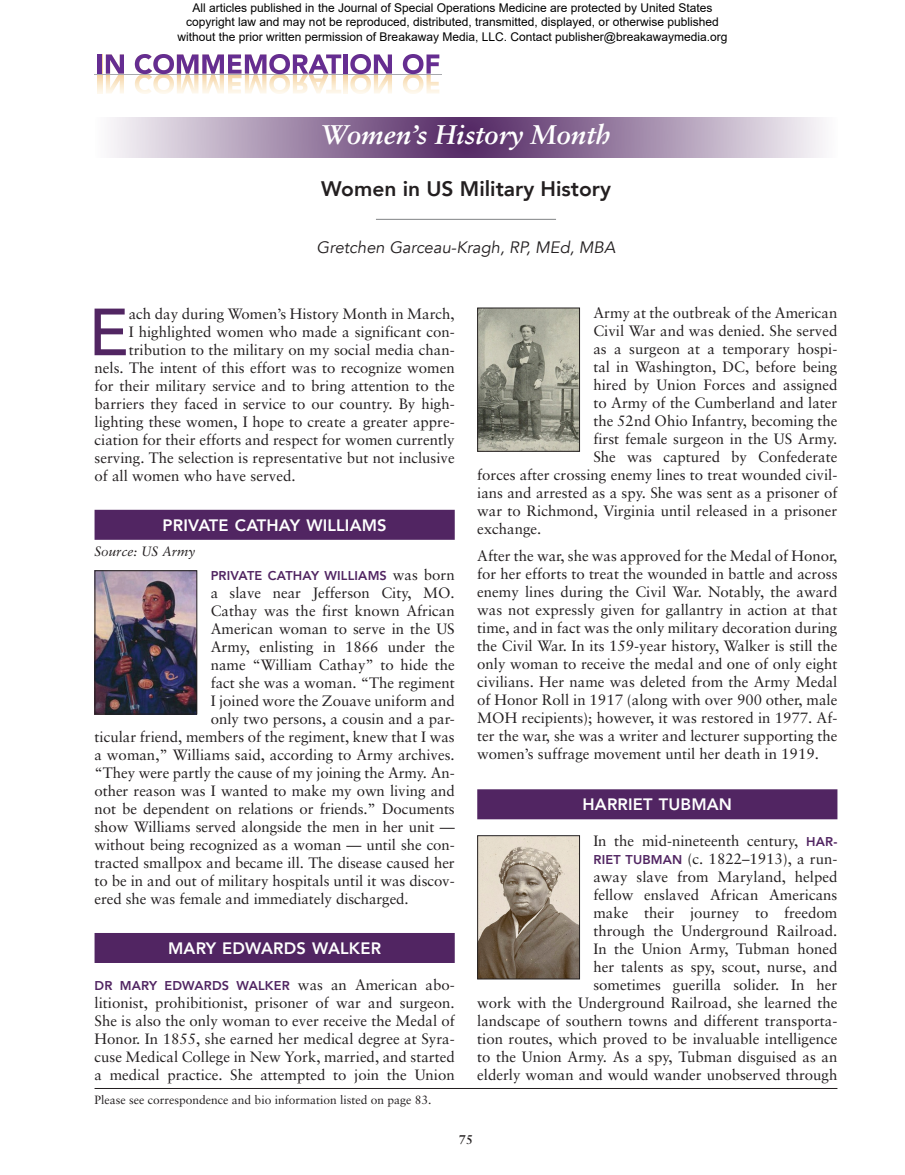
<style>
.page{position:relative;width:905px;height:1175px;background:#fff}
.page>*{position:absolute;margin:0;border:0;box-sizing:border-box;transform-origin:0 0}
.t1{font:500 65.85px "Avenir";color:#512562}
.t2{font:italic 700 27px "Sabon";color:#fff}
.t3{font:800 21px "Avenir";color:#231f20}
.t4{font:800 16.5px "Avenir";letter-spacing:.01em;color:#fff}
.t5{font:italic 16.5px "Avenir";color:#231f20}
.t6{font:15px/18px "Sabon";color:#231f20;text-align:justify}
.t7{font:italic 13.5px "Sabon";color:#231f20}
.t8{font:800 12.75px "Avenir";letter-spacing:.015em;color:#512562}
.t9{font:700 12.75px "Sabon";color:#231f20}
.t10{font:12px/14.4px "Arial";color:#000;text-align:center}
.t11{font:12px "Sabon";color:#231f20}
.s1{font-family:"Sabon";font-weight:400;font-size:15px;color:#231f20}
.s2{font-family:"Avenir";font-weight:800;font-size:12.75px;color:#512562}
</style>
<div class="page">
<hr style="left:94px;top:1088px;width:743px;height:1px;background:#231f20">
<div style="left:94px;top:510px;width:360px;height:30px;background:#512562"></div>
<div style="left:94px;top:933px;width:360px;height:30px;background:#512562"></div>
<img style="left:96px;top:572px;width:99px;height:140px">
<div style="left:94px;top:570px;width:103px;height:144px;border:1px solid #231f20"></div>
<hr style="left:376px;top:219px;width:180px;height:1px;background:#808285">
<div style="left:477px;top:789px;width:360px;height:30px;background:#512562"></div>
<img style="left:479px;top:837px;width:99px;height:140px">
<div style="left:477px;top:835px;width:103px;height:144px;border:1px solid #231f20"></div>
<img style="left:106px;top:75px;width:18px;height:18px">
<img style="left:135px;top:75px;width:39px;height:19px">
<img style="left:177px;top:75px;width:21px;height:18px">
<img style="left:202px;top:75px;width:22px;height:18px">
<img style="left:228px;top:75px;width:13px;height:18px">
<img style="left:245px;top:75px;width:21px;height:18px">
<img style="left:269px;top:75px;width:21px;height:19px">
<img style="left:293px;top:75px;width:33px;height:18px">
<img style="left:326px;top:75px;width:15px;height:18px">
<img style="left:350px;top:75px;width:21px;height:19px">
<img style="left:374px;top:75px;width:18px;height:18px">
<img style="left:403px;top:75px;width:20px;height:19px">
<img style="left:426px;top:75px;width:13px;height:18px">
<hr style="left:94px;top:74px;width:347px;height:1px;background:#a8a9ad">
<hr style="left:98px;top:54px;width:4px;height:20px;background:#652d91">
<svg style="left:106px;top:54px;width:18px;height:20px"></svg>
<svg style="left:135px;top:54px;width:206px;height:21px"></svg>
<hr style="left:343px;top:54px;width:4px;height:20px;background:#652d91">
<svg style="left:350px;top:54px;width:42px;height:21px"></svg>
<svg style="left:403px;top:54px;width:36px;height:21px"></svg>
<svg style="left:110px;top:117px;width:713px;height:40px;background:#a38cac"></svg>
<img style="left:479px;top:310px;width:99px;height:140px">
<div style="left:477px;top:308px;width:103px;height:144px;border:1px solid #231f20"></div>
<p class="t10" style="left:177px;top:0;width:551px">All articles published in the Journal of Special Operations Medicine are protected by United States copyright law and may not be reproduced, distributed, transmitted, displayed, or otherwise published without the prior written permission of Breakaway Media, LLC. Contact publisher@breakawaymedia.org</p>
<h2 class="t2" style="left:321px;top:118px;width:290px">Women’s History Month</h2>
<h3 class="t3" style="left:321px;top:173px;width:291px">Women in US Military History</h3>
<p class="t5" style="left:316px;top:238px;width:300px">Gretchen Garceau-Kragh, RP, MEd, MBA</p>
<h1 class="t1" style="left:89px;top:275px;width:42px">E</h1>
<p class="t6" style="left:129px;top:305px;width:327px">ach day during Women’s History Month in March,</p>
<p class="t6" style="left:129px;top:323px;width:327px">I highlighted women who made a significant con-</p>
<p class="t6" style="left:129px;top:341px;width:327px">tribution to the military on my social media chan-</p>
<p class="t6" style="left:94px;top:359px;width:361px">nels. The intent of this effort was to recognize women</p>
<p class="t6" style="left:94px;top:377px;width:361px">for their military service and to bring attention to the</p>
<p class="t6" style="left:94px;top:395px;width:361px">barriers they faced in service to our country. By high-</p>
<p class="t6" style="left:94px;top:413px;width:361px">lighting these women, I hope to create a greater appre-</p>
<p class="t6" style="left:94px;top:431px;width:362px">ciation for their efforts and respect for women currently</p>
<p class="t6" style="left:94px;top:449px;width:362px">serving. The selection is representative but not inclusive</p>
<p class="t6" style="left:94px;top:467px;width:202px">of all women who have served.</p>
<p class="t4" style="left:162px;top:512px;width:226px">PRIVATE CATHAY WILLIAMS</p>
<p class="t7" style="left:94px;top:544px;width:102px">Source: US Army</p>
<p class="t8" style="left:211px;top:566px;width:245px">PRIVATE CATHAY WILLIAMS <span class="s1">was born</span></p>
<p class="t6" style="left:211px;top:584px;width:245px">a slave near Jefferson City, MO.</p>
<p class="t6" style="left:211px;top:602px;width:245px">Cathay was the first known African</p>
<p class="t6" style="left:211px;top:620px;width:245px">American woman to serve in the US</p>
<p class="t6" style="left:211px;top:638px;width:245px">Army, enlisting in 1866 under the</p>
<p class="t6" style="left:211px;top:656px;width:245px">name “William Cathay” to hide the</p>
<p class="t6" style="left:211px;top:674px;width:245px">fact she was a woman. “The regiment</p>
<p class="t6" style="left:211px;top:692px;width:245px">I joined wore the Zouave uniform and</p>
<p class="t6" style="left:211px;top:710px;width:245px">only two persons, a cousin and a par-</p>
<p class="t6" style="left:94px;top:728px;width:361px">ticular friend, members of the regiment, knew that I was</p>
<p class="t6" style="left:94px;top:746px;width:362px">a woman,” Williams said, according to Army archives.</p>
<p class="t6" style="left:94px;top:764px;width:361px">“They were partly the cause of my joining the Army. An-</p>
<p class="t6" style="left:94px;top:782px;width:362px">other reason was I wanted to make my own living and</p>
<p class="t6" style="left:94px;top:800px;width:362px">not be dependent on relations or friends.” Documents</p>
<p class="t6" style="left:94px;top:818px;width:361px">show Williams served alongside the men in her unit —</p>
<p class="t6" style="left:94px;top:836px;width:361px">without being recognized as a woman — until she con-</p>
<p class="t6" style="left:94px;top:854px;width:362px">tracted smallpox and became ill. The disease caused her</p>
<p class="t6" style="left:94px;top:872px;width:362px">to be in and out of military hospitals until it was discov-</p>
<p class="t6" style="left:94px;top:890px;width:316px">ered she was female and immediately discharged.</p>
<p class="t4" style="left:168px;top:935px;width:214px">MARY EDWARDS WALKER</p>
<p class="t8" style="left:94px;top:975px;width:361px">DR MARY EDWARDS WALKER <span class="s1">was an American abo-</span></p>
<p class="t6" style="left:94px;top:993px;width:362px">litionist, prohibitionist, prisoner of war and surgeon.<br>She is also the only woman to ever receive the Medal of Honor. In 1855, she earned her medical degree at Syra&shy;cuse Medical College in New York, married, and started a medical practice. She attempted to join the Union</p>
<p class="t11" style="left:94px;top:1092px;width:338px">Please see correspondence and bio information listed on page 83.</p>
<p class="t6" style="left:593px;top:304px;width:245px">Army at the outbreak of the American</p>
<p class="t6" style="left:593px;top:322px;width:245px">Civil War and was denied. She served</p>
<p class="t6" style="left:593px;top:340px;width:245px">as a surgeon at a temporary hospi-</p>
<p class="t6" style="left:593px;top:358px;width:245px">tal in Washington, DC, before being</p>
<p class="t6" style="left:593px;top:376px;width:245px">hired by Union Forces and assigned</p>
<p class="t6" style="left:593px;top:394px;width:245px">to Army of the Cumberland and later</p>
<p class="t6" style="left:593px;top:412px;width:245px">the 52nd Ohio Infantry, becoming the</p>
<p class="t6" style="left:593px;top:430px;width:245px">first female surgeon in the US Army.</p>
<p class="t6" style="left:593px;top:448px;width:245px">She was captured by Confederate</p>
<p class="t6" style="left:477px;top:466px;width:361px">forces after crossing enemy lines to treat wounded civil-</p>
<p class="t6" style="left:477px;top:484px;width:362px">ians and arrested as a spy. She was sent as a prisoner of</p>
<p class="t6" style="left:477px;top:502px;width:361px">war to Richmond, Virginia until released in a prisoner</p>
<p class="t6" style="left:477px;top:520px;width:66px">exchange.</p>
<p class="t6" style="left:477px;top:547px;width:362px">After the war, she was approved for the Medal of Honor, for her efforts to treat the wounded in battle and across enemy lines during the Civil War. Notably, the award was not expressly given for gallantry in action at that time, and in fact was the only military decoration during the Civil War. In its 159-year history, Walker is still the only woman to receive the medal and one of only eight civilians. Her name was deleted from the Army Medal of Honor Roll in 1917 (along with over 900 other, male MOH recipients); however, it was restored in 1977. Af&shy;ter the war, she was a writer and lecturer supporting the women’s suffrage movement until her death in 1919.</p>
<p class="t4" style="left:582px;top:791px;width:151px">HARRIET TUBMAN</p>
<p class="t6" style="left:477px;top:832px;width:362px;text-align:right">In the mid-nineteenth century, <span class="s2">HAR-<br>RIET TUBMAN</span> (c. 1822–1913), a run-<br>away slave from Maryland, helped<br>fellow enslaved African Americans<br>make their journey to freedom<br>through the Underground Railroad.<br>In the Union Army, Tubman honed<br>her talents as spy, scout, nurse, and<br>sometimes guerilla solider. In her<br>work with the Underground Railroad, she learned the landscape of southern towns and different transporta&shy;tion routes, which proved to be invaluable intelligence to the Union Army. As a spy, Tubman disguised as an elderly woman and would wander unobserved through</p>
<p class="t9" style="left:459px;top:1132px;width:16px">75</p>
</div>
